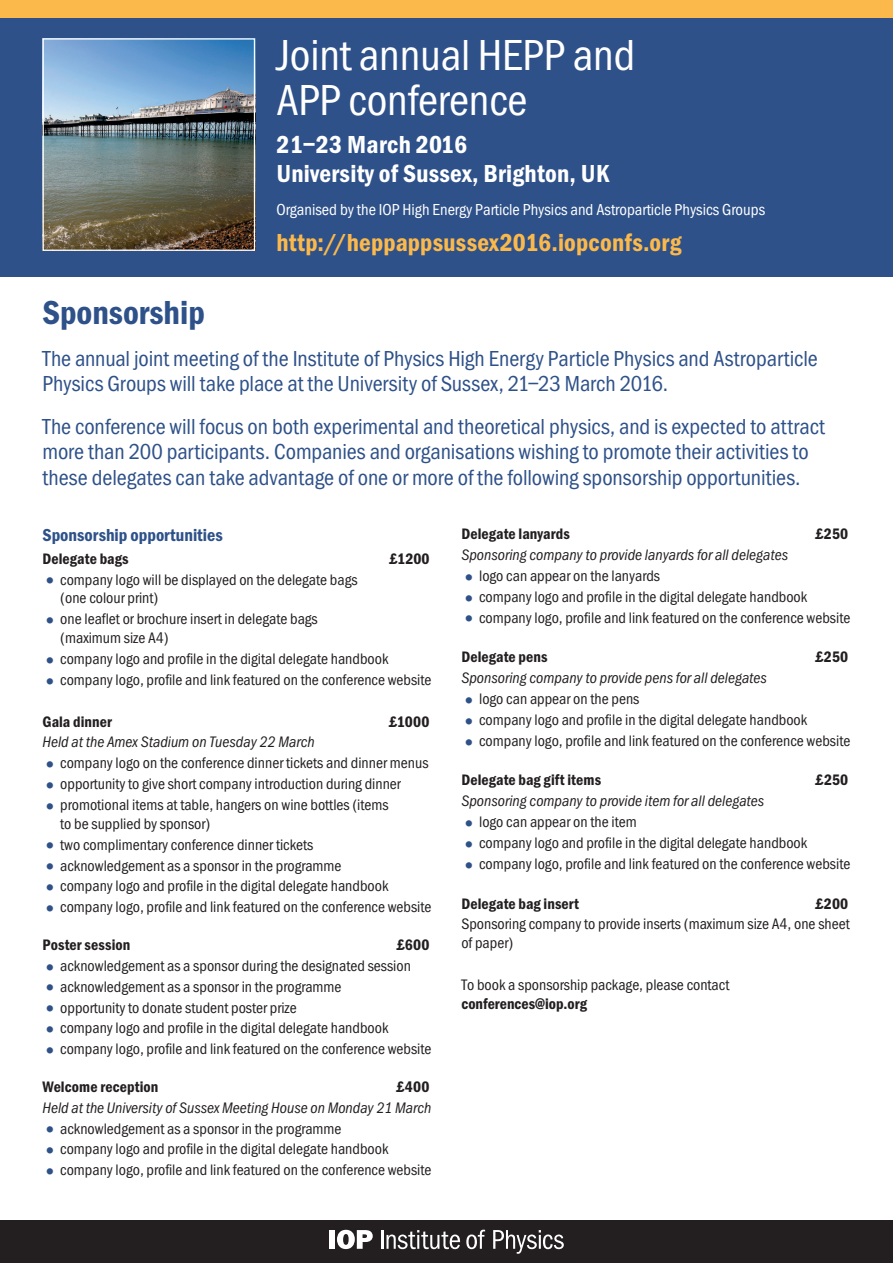
<style>
.page{position:relative;width:893px;height:1263px;background:#fff}
.page>*{position:absolute;margin:0;border:0;box-sizing:border-box;transform-origin:0 0}
.t1{font:45px/45px "Franklin Got Cd Io P";letter-spacing:-.005em;color:#fff}
.t2{font:600 34.5px "Franklin Got Cd Io P";color:#2e5189}
.t3{font:600 25.5px/28.5px "Franklin Got Cd Io P";letter-spacing:.01em;color:#fff}
.t4{font:600 25.5px "Franklin Got Cd Io P";letter-spacing:.01em;color:#fcb94b}
.t5{font:22.5px/25.5px "Franklin Got Cd Io P";color:#2e5189}
.t6{font:600 18px "Franklin Got Cd Io P";color:#2e5189}
.t7{font:16.5px "Franklin Got Cd Io P";color:#fff}
.t8{font:15.75px/18.8px "Franklin Got Cd Io P";color:#231f20}
.t9{font:italic 15.75px "Franklin Got Cd Io P";color:#231f20}
.t10{font:600 15.75px "Franklin Got Cd Io P";letter-spacing:.005em;color:#231f20}
.s1{font-size:22.5px;color:#2e5189}
</style>
<div class="page">
<div style="left:0;top:1220px;width:893px;height:43px;background:#231f20"></div>
<div style="left:329px;top:1230px;width:6px;height:19px;background:#fff"></div>
<svg style="left:337px;top:1230px;width:36px;height:19px"></svg>
<svg style="left:381px;top:1230px;width:79px;height:19px"></svg>
<svg style="left:466px;top:1230px;width:19px;height:19px"></svg>
<svg style="left:493px;top:1230px;width:71px;height:24px"></svg>
<div style="left:0;top:0;width:893px;height:276px;background:#2e5189"></div>
<img style="left:45px;top:40px;width:208px;height:209px">
<div style="left:43px;top:38px;width:212px;height:213px;border:1px solid #fff"></div>
<div style="left:0;top:0;width:893px;height:17px;background:#fcb94b"></div>
<h1 class="t1" style="left:276px;top:33px;width:360px">Joint annual HEPP and<br>APP conference</h1>
<h3 class="t3" style="left:276px;top:130px;width:335px">21–23 March 2016<br>University of Sussex, Brighton, UK</h3>
<h2 class="t2" style="left:43px;top:292px;width:164px">Sponsorship</h2>
<p class="t7" style="left:276px;top:200px;width:490px">Organised by the IOP High Energy Particle Physics and Astroparticle Physics Groups</p>
<h3 class="t4" style="left:276px;top:228px;width:407px">http://heppappsussex2016.iopconfs.org</h3>
<h3 class="t5" style="left:43px;top:346px;width:777px">The annual joint meeting of the Institute of Physics High Energy Particle Physics and Astroparticle<br>Physics Groups will take place at the University of Sussex, 21–23 March 2016.</h3>
<p class="t5" style="left:43px;top:414px;width:784px">The conference will focus on both experimental and theoretical physics, and is expected to attract more than 200 participants. Companies and organisations wishing to promote their activities to these delegates can take advantage of one or more of the following sponsorship opportunities.</p>
<p class="t6" style="left:43px;top:524px;width:182px">Sponsorship opportunities</p>
<p class="t10" style="left:43px;top:550px;width:88px">Delegate bags</p>
<p class="t10" style="left:389px;top:550px;width:42px">£1200</p>
<p class="t8" style="left:60px;top:570px;width:299px;text-indent:-18px"><span class="s1">•</span> company logo will be displayed on the delegate bags (one colour print)</p>
<p class="t8" style="left:60px;top:610px;width:259px;text-indent:-18px"><span class="s1">•</span> one leaflet or brochure insert in delegate bags (maximum size A4)</p>
<p class="t8" style="left:43px;top:649px;width:347px"><span class="s1">•</span> company logo and profile in the digital delegate handbook</p>
<p class="t8" style="left:43px;top:670px;width:390px"><span class="s1">•</span> company logo, profile and link featured on the conference website</p>
<p class="t10" style="left:43px;top:712px;width:71px">Gala dinner</p>
<p class="t10" style="left:389px;top:712px;width:42px">£1000</p>
<p class="t9" style="left:43px;top:733px;width:274px">Held at the Amex Stadium on Tuesday 22 March</p>
<p class="t8" style="left:43px;top:754px;width:387px"><span class="s1">•</span> company logo on the conference dinner tickets and dinner menus</p>
<p class="t8" style="left:43px;top:775px;width:360px"><span class="s1">•</span> opportunity to give short company introduction during dinner</p>
<p class="t8" style="left:60px;top:796px;width:330px;text-indent:-18px"><span class="s1">•</span> promotional items at table, hangers on wine bottles (items to be supplied by sponsor)</p>
<p class="t8" style="left:43px;top:835px;width:272px"><span class="s1">•</span> two complimentary conference dinner tickets</p>
<p class="t8" style="left:43px;top:856px;width:301px"><span class="s1">•</span> acknowledgement as a sponsor in the programme</p>
<p class="t8" style="left:43px;top:877px;width:347px"><span class="s1">•</span> company logo and profile in the digital delegate handbook</p>
<p class="t8" style="left:43px;top:898px;width:390px"><span class="s1">•</span> company logo, profile and link featured on the conference website</p>
<p class="t10" style="left:43px;top:936px;width:89px">Poster session</p>
<p class="t10" style="left:396px;top:936px;width:35px">£600</p>
<p class="t8" style="left:43px;top:956px;width:370px"><span class="s1">•</span> acknowledgement as a sponsor during the designated session</p>
<p class="t8" style="left:43px;top:977px;width:301px"><span class="s1">•</span> acknowledgement as a sponsor in the programme</p>
<p class="t8" style="left:43px;top:998px;width:256px"><span class="s1">•</span> opportunity to donate student poster prize</p>
<p class="t8" style="left:43px;top:1019px;width:347px"><span class="s1">•</span> company logo and profile in the digital delegate handbook</p>
<p class="t8" style="left:43px;top:1040px;width:390px"><span class="s1">•</span> company logo, profile and link featured on the conference website</p>
<p class="t10" style="left:43px;top:1077px;width:117px">Welcome reception</p>
<p class="t10" style="left:396px;top:1077px;width:35px">£400</p>
<p class="t9" style="left:43px;top:1098px;width:390px">Held at the University of Sussex Meeting House on Monday 21 March</p>
<p class="t8" style="left:43px;top:1119px;width:301px"><span class="s1">•</span> acknowledgement as a sponsor in the programme</p>
<p class="t8" style="left:43px;top:1140px;width:347px"><span class="s1">•</span> company logo and profile in the digital delegate handbook</p>
<p class="t8" style="left:43px;top:1161px;width:390px"><span class="s1">•</span> company logo, profile and link featured on the conference website</p>
<p class="t10" style="left:461px;top:525px;width:110px">Delegate lanyards</p>
<p class="t10" style="left:815px;top:525px;width:35px">£250</p>
<p class="t9" style="left:461px;top:546px;width:328px">Sponsoring company to provide lanyards for all delegates</p>
<p class="t8" style="left:461px;top:566px;width:200px"><span class="s1">•</span> logo can appear on the lanyards</p>
<p class="t8" style="left:461px;top:587px;width:347px"><span class="s1">•</span> company logo and profile in the digital delegate handbook</p>
<p class="t8" style="left:461px;top:608px;width:390px"><span class="s1">•</span> company logo, profile and link featured on the conference website</p>
<p class="t10" style="left:461px;top:648px;width:88px">Delegate pens</p>
<p class="t10" style="left:815px;top:648px;width:35px">£250</p>
<p class="t9" style="left:461px;top:669px;width:307px">Sponsoring company to provide pens for all delegates</p>
<p class="t8" style="left:461px;top:689px;width:180px"><span class="s1">•</span> logo can appear on the pens</p>
<p class="t8" style="left:461px;top:710px;width:347px"><span class="s1">•</span> company logo and profile in the digital delegate handbook</p>
<p class="t8" style="left:461px;top:731px;width:390px"><span class="s1">•</span> company logo, profile and link featured on the conference website</p>
<p class="t10" style="left:461px;top:771px;width:141px">Delegate bag gift items</p>
<p class="t10" style="left:815px;top:771px;width:35px">£250</p>
<p class="t9" style="left:461px;top:792px;width:304px">Sponsoring company to provide item for all delegates</p>
<p class="t8" style="left:461px;top:813px;width:177px"><span class="s1">•</span> logo can appear on the item</p>
<p class="t8" style="left:461px;top:834px;width:347px"><span class="s1">•</span> company logo and profile in the digital delegate handbook</p>
<p class="t8" style="left:461px;top:854px;width:390px"><span class="s1">•</span> company logo, profile and link featured on the conference website</p>
<p class="t10" style="left:461px;top:894px;width:119px">Delegate bag insert</p>
<p class="t10" style="left:815px;top:894px;width:35px">£200</p>
<p class="t8" style="left:461px;top:915px;width:390px">Sponsoring company to provide inserts (maximum size A4, one sheet of paper)</p>
<p class="t8" style="left:461px;top:975px;width:269px">To book a sponsorship package, please contact</p>
<p class="t10" style="left:461px;top:994px;width:127px">conferences@iop.org</p>
</div>
